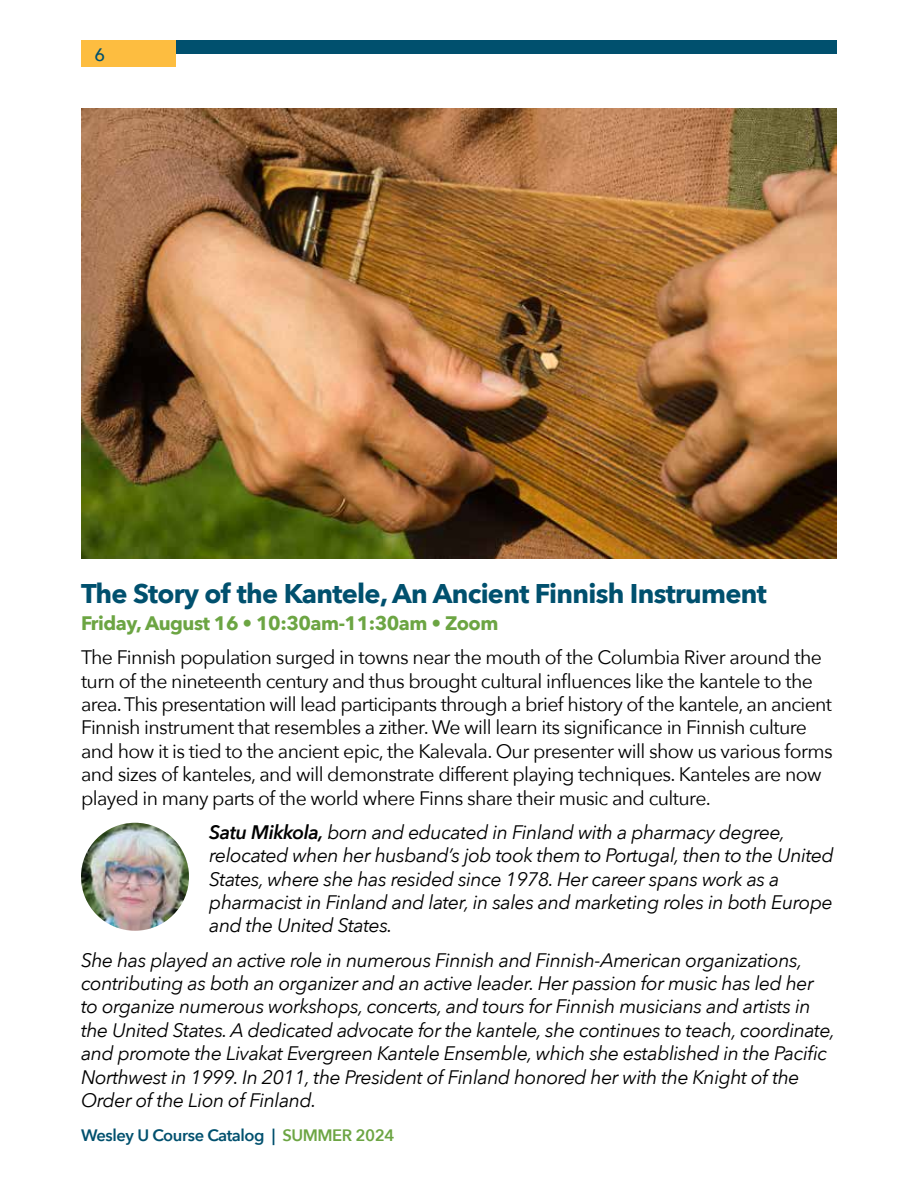
<style>
.page{position:relative;width:918px;height:1188px;background:#fff}
.page>*{position:absolute;margin:0;border:0;box-sizing:border-box;transform-origin:0 0}
.t1{font:700 27px "Avenir Next";letter-spacing:-.025em;color:#00506e}
.t2{font:italic 19.5px/23.4px "Avenir Next";letter-spacing:-.025em;color:#000}
.t3{font:19.5px/23.4px "Avenir Next";letter-spacing:-.03em;color:#000}
.t4{font:700 19.5px "Avenir Next";letter-spacing:-.025em;color:#6ca543}
.t5{font:500 18px "Avenir Next";color:#00506e}
.t6{font:600 16.5px "Avenir Next";letter-spacing:-.025em;color:#00506e}
.s1{font-weight:600}
.s2{color:#6ca543}
</style>
<div class="page">
<div style="left:81px;top:40px;width:756px;height:14px;background:#00506e"></div>
<div style="left:81px;top:40px;width:95px;height:28px;background:#fdbd40"></div>
<img style="left:81px;top:823px;width:108px;height:108px;border-radius:54px">
<img style="left:81px;top:108px;width:756px;height:450px">
<p class="t5" style="left:94px;top:40px;width:12px">6</p>
<h1 class="t1" style="left:81px;top:570px;width:687px">The Story of the Kantele, An Ancient Finnish Instrument</h1>
<p class="t4" style="left:81px;top:606px;width:419px">Friday, August 16 • 10:30am-11:30am • Zoom</p>
<p class="t3" style="left:81px;top:645px;width:753px">The Finnish population surged in towns near the mouth of the Columbia River around the turn of the nineteenth century and thus brought cultural influences like the kantele to the area. This presentation will lead participants through a brief history of the kantele, an ancient Finnish instrument that resembles a zither. We will learn its significance in Finnish culture and how it is tied to the ancient epic, the Kalevala. Our presenter will show us various forms and sizes of kanteles, and will demonstrate different playing techniques. Kanteles are now played in many parts of the world where Finns share their music and culture.</p>
<p class="t2" style="left:209px;top:819px;width:626px"><span class="s1">Satu Mikkola,</span> born and educated in Finland with a pharmacy degree, relocated when her husband’s job took them to Portugal, then to the United States, where she has resided since 1978. Her career spans work as a pharmacist in Finland and later, in sales and marketing roles in both Europe and the United States.</p>
<p class="t2" style="left:81px;top:947px;width:756px">She has played an active role in numerous Finnish and Finnish-American organizations, contributing as both an organizer and an active leader. Her passion for music has led her to organize numerous workshops, concerts, and tours for Finnish musicians and artists in the United States. A dedicated advocate for the kantele, she continues to teach, coordinate, and promote the Livakat Evergreen Kantele Ensemble, which she established in the Pacific Northwest in 1999. In 2011, the President of Finland honored her with the Knight of the Order of the Lion of Finland.</p>
<p class="t6" style="left:81px;top:1121px;width:315px">Wesley U Course Catalog | <span class="s2">SUMMER 2024</span></p>
</div>
